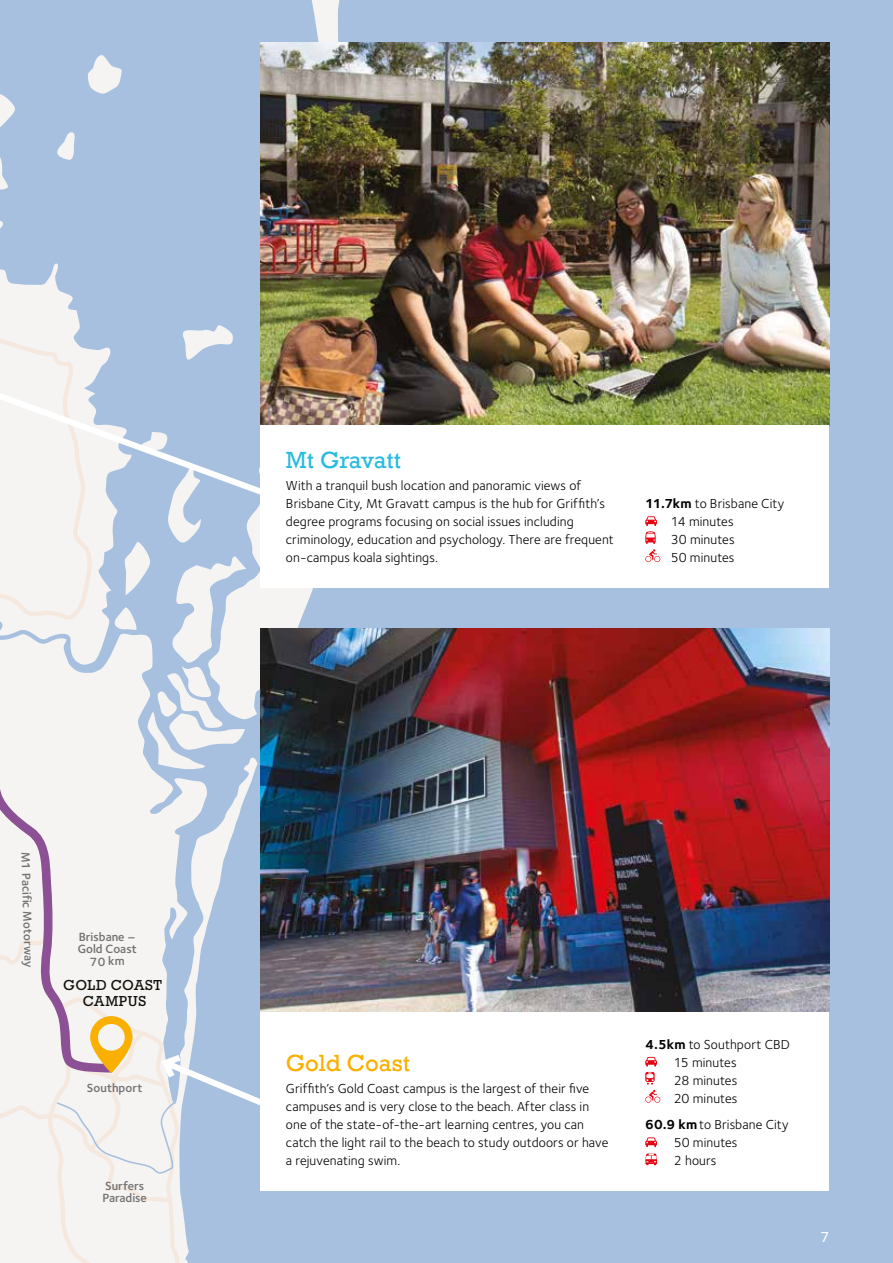
<style>
.page{position:relative;width:893px;height:1263px;background:#a7c0e0}
.page>*{position:absolute;margin:0;border:0;box-sizing:border-box;transform-origin:0 0}
.t1{font:24px "Rockwell";color:#f9b000}
.t2{font:24px "Rockwell";color:#29bbdf}
.t3{font:500 15px "Foundry Sterling";color:#fff}
.t4{font:14.7px/16.4px "Rockwell";letter-spacing:.035em;color:#12100b;text-align:center}
.t5{font:13.5px/18px "Foundry Sterling";letter-spacing:.01em;color:#000}
.t6{font:600 12.3px/12.3px "Foundry Sterling";letter-spacing:-.005em;color:#747173;text-align:center}
.s1{font-weight:700}
</style>
<div class="page">
<svg style="left:300px;top:0;width:169px;height:43px"></svg>
<svg style="left:200px;top:42px;width:100px;height:914px"></svg>
<svg style="left:0;top:55px;width:200px;height:1208px"></svg>
<svg style="left:0;top:237px;width:114px;height:835px;fill:#f5f4f2"></svg>
<div style="left:260px;top:1011px;width:569px;height:180px;background:#fff"></div>
<svg style="left:645px;top:1057px;width:15px;height:46px"></svg>
<svg style="left:645px;top:1137px;width:12px;height:10px"></svg>
<svg style="left:645px;top:1153px;width:12px;height:12px"></svg>
<img style="left:260px;top:629px;width:569px;height:382px">
<svg style="left:0;top:325px;width:269px;height:444px"></svg>
<svg style="left:57px;top:1016px;width:203px;height:158px"></svg>
<img style="left:260px;top:43px;width:569px;height:382px">
<div style="left:260px;top:425px;width:569px;height:163px;background:#fff"></div>
<svg style="left:645px;top:516px;width:15px;height:46px"></svg>
<p class="t6" style="left:32px;top:851px;width:118px;rotate:88deg">M 1 f i caP i c M wroto ya</p>
<p class="t6" style="left:78px;top:930px;width:61px">Brisbane –<br>Gold Coast<br>70 km</p>
<p class="t4" style="left:63px;top:977px;width:100px">GOLD COAST<br>CAMPUS</p>
<p class="t6" style="left:87px;top:1081px;width:57px">Southport</p>
<p class="t6" style="left:102px;top:1179px;width:46px;text-align:left">Surfers<br>Paradise</p>
<h1 class="t2" style="left:286px;top:446px;width:117px">Mt Gravatt</h1>
<p class="t5" style="left:286px;top:476px;width:329px">With a tranquil bush location and panoramic views of Brisbane City, Mt Gravatt campus is the hub for Griffith’s degree programs focusing on social issues including criminology, education and psychology. There are frequent on-campus koala sightings.</p>
<p class="t5" style="left:671px;top:494px;width:115px;text-indent:-25px"><span class="s1">11.7km</span> to Brisbane City<br>14 minutes<br>30 minutes<br>50 minutes</p>
<h1 class="t1" style="left:286px;top:1049px;width:125px">Gold Coast</h1>
<p class="t5" style="left:286px;top:1079px;width:324px">Griffith’s Gold Coast campus is the largest of their five campuses and is very close to the beach. After class in one of the state-of-the-art learning centres, you can catch the light rail to the beach to study outdoors or have a rejuvenating swim.</p>
<p class="t5" style="left:674px;top:1035px;width:118px;text-indent:-28px"><span class="s1">4.5km</span> to Southport CBD<br>15 minutes<br>28 minutes<br>20 minutes</p>
<p class="t5" style="left:674px;top:1115px;width:116px;text-indent:-28px"><span class="s1">60.9 km</span> to Brisbane City<br>50 minutes<br>2 hours</p>
<p class="t3" style="left:820px;top:1228px;width:11px">7</p>
</div>
